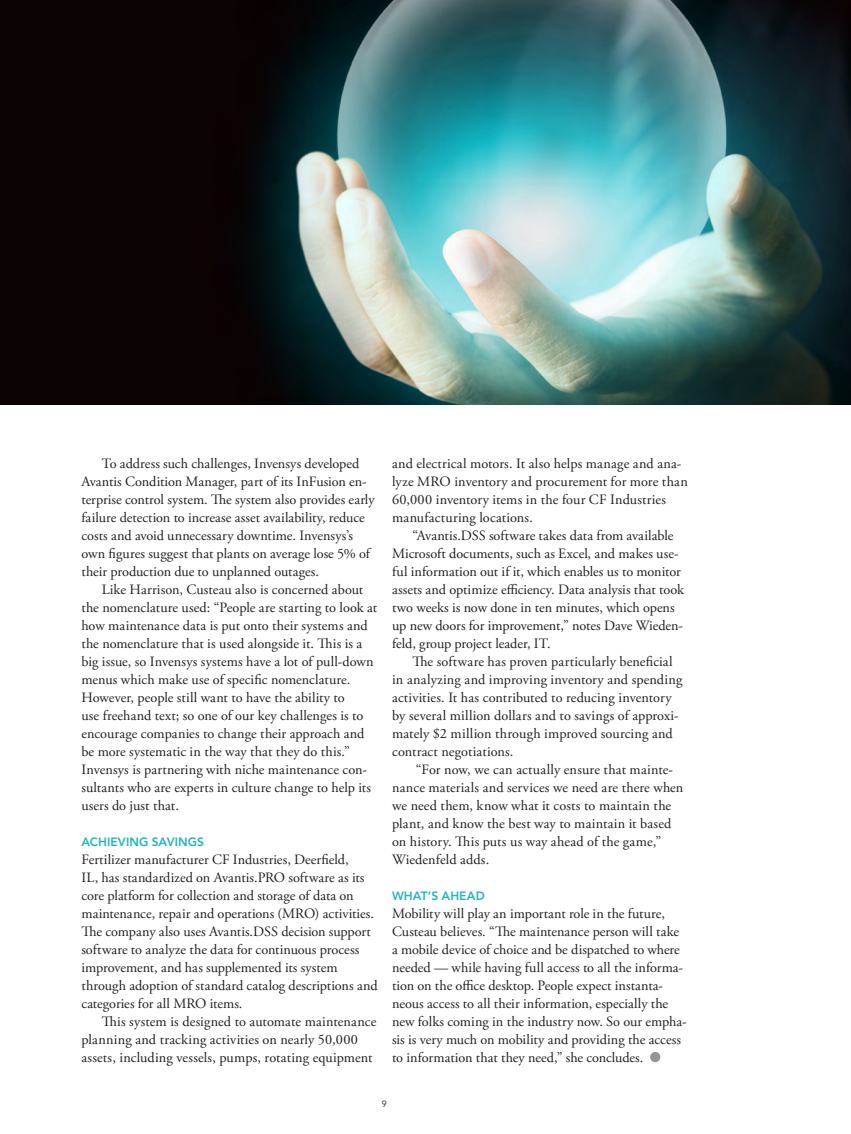
<style>
.page{position:relative;width:851px;height:1134px;background:#fff}
.page>*{position:absolute;margin:0;border:0;box-sizing:border-box;transform-origin:0 0}
.t1{font:14.25px/18px "Adobe Garamond Pro";letter-spacing:.005em;color:#231f20}
.t2{font:800 12px "Avenir LT Std";letter-spacing:.005em;color:#22b5bf}
.t3{font:9px "Avenir LT Std";color:#231f20}
</style>
<div class="page">
<svg style="left:650px;top:1052px;width:10px;height:10px"></svg>
<img style="left:0;top:0;width:850px;height:405px">
<p class="t1" style="left:81px;top:455px;width:295px;text-indent:20px">To address such challenges, Invensys developed Avantis Condition Manager, part of its InFusion en&shy;terprise control system. The system also provides early failure detection to increase asset availability, reduce costs and avoid unnecessary downtime. Invensys’s own figures suggest that plants on average lose 5% of their production due to unplanned outages.</p>
<p class="t1" style="left:81px;top:581px;width:297px;text-indent:20px">Like Harrison, Custeau also is concerned about the nomenclature used: “People are starting to look at how maintenance data is put onto their systems and the nomenclature that is used alongside it. This is a big issue, so Invensys systems have a lot of pull-down menus which make use of specific nomenclature.<br>However, people still want to have the ability to<br>use freehand text; so one of our key challenges is to encourage companies to change their approach and be more systematic in the way that they do this.” Invensys is partnering with niche maintenance con&shy;sultants who are experts in culture change to help its users do just that.</p>
<p class="t2" style="left:81px;top:835px;width:124px">ACHIEVING SAVINGS</p>
<p class="t1" style="left:81px;top:851px;width:298px">Fertilizer manufacturer CF Industries, Deerfield,<br>IL, has standardized on Avantis.PRO software as its core platform for collection and storage of data on maintenance, repair and operations (MRO) activities.<br>The company also uses Avantis.DSS decision support software to analyze the data for continuous process improvement, and has supplemented its system through adoption of standard catalog descriptions and categories for all MRO items.</p>
<p class="t1" style="left:81px;top:1013px;width:296px;text-indent:20px">This system is designed to automate maintenance planning and tracking activities on nearly 50,000 assets, including vessels, pumps, rotating equipment</p>
<p class="t1" style="left:392px;top:455px;width:297px">and electrical motors. It also helps manage and ana&shy;lyze MRO inventory and procurement for more than 60,000 inventory items in the four CF Industries manufacturing locations.</p>
<p class="t1" style="left:392px;top:527px;width:293px;text-indent:20px">“Avantis.DSS software takes data from available Microsoft documents, such as Excel, and makes use&shy;ful information out if it, which enables us to monitor assets and optimize efficiency. Data analysis that took two weeks is now done in ten minutes, which opens up new doors for improvement,” notes Dave Wieden&shy;feld, group project leader, IT.</p>
<p class="t1" style="left:392px;top:653px;width:292px;text-indent:20px">The software has proven particularly beneficial in analyzing and improving inventory and spending activities. It has contributed to reducing inventory by several million dollars and to savings of approxi&shy;mately $2 million through improved sourcing and contract negotiations.</p>
<p class="t1" style="left:392px;top:761px;width:293px;text-indent:24px">“For now, we can actually ensure that mainte&shy;nance materials and services we need are there when we need them, know what it costs to maintain the plant, and know the best way to maintain it based on history. This puts us way ahead of the game,” Wiedenfeld adds.</p>
<p class="t2" style="left:392px;top:889px;width:94px">WHAT’S AHEAD</p>
<p class="t1" style="left:392px;top:905px;width:296px">Mobility will play an important role in the future, Custeau believes. “The maintenance person will take a mobile device of choice and be dispatched to where needed — while having full access to all the informa&shy;tion on the office desktop. People expect instanta&shy;neous access to all their information, especially the new folks coming in the industry now. So our empha&shy;sis is very much on mobility and providing the access to information that they need,” she concludes.</p>
<p class="t3" style="left:382px;top:1099px;width:7px">9</p>
</div>
